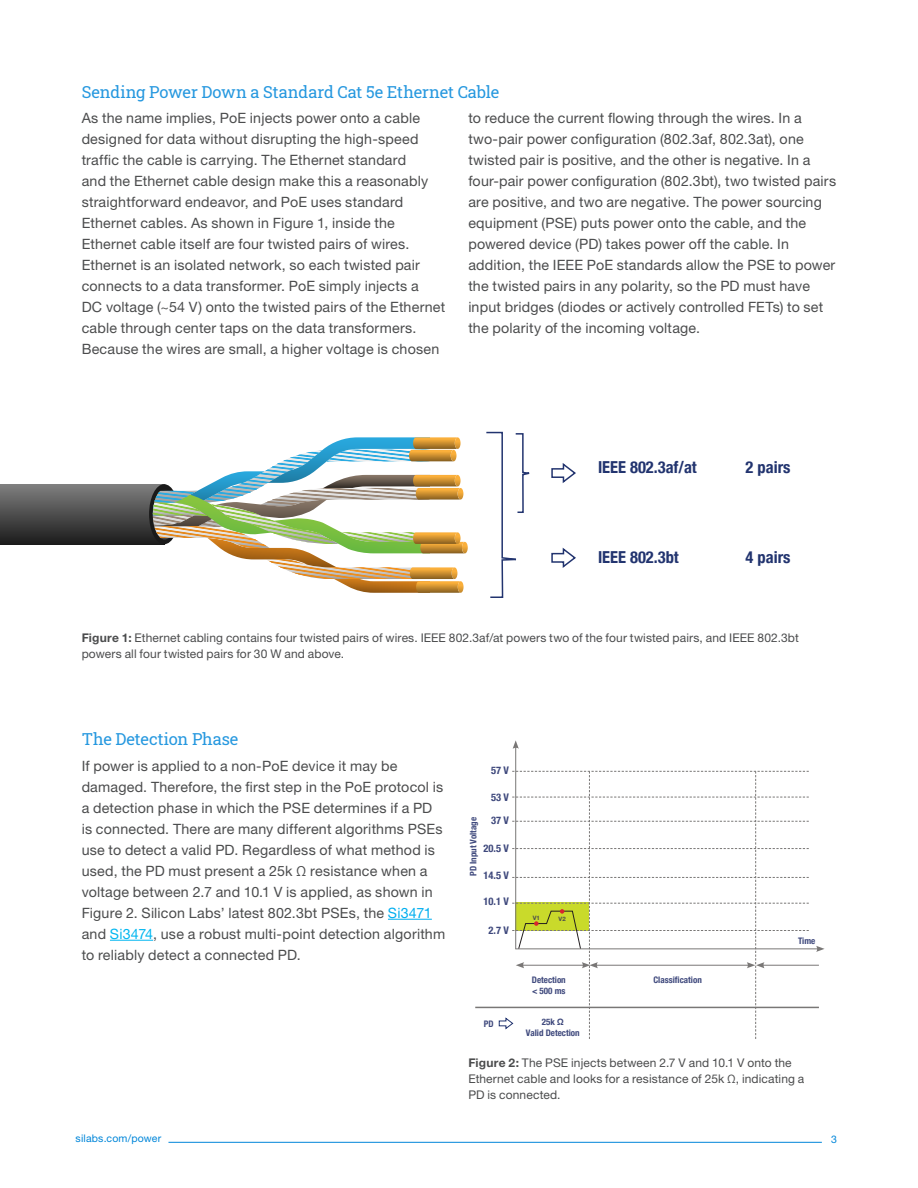
<style>
.page{position:relative;width:918px;height:1188px;background:#fff}
.page>*{position:absolute;margin:0;border:0;box-sizing:border-box;transform-origin:0 0}
.t1{font:16.5px "Roboto Slab";letter-spacing:-.005em;color:#2698df}
.t2{font:700 condensed 16.5px "Helvetica Neue";color:#22346f}
.t3{font:14.25px/21px "Helvetica Neue LT Std";letter-spacing:.015em;color:#4b4c4d}
.t4{font:12px/15.6px "Helvetica Neue LT Std";letter-spacing:.01em;color:#4b4c4d}
.t5{font:700 condensed 10.5px "Helvetica Neue";color:#3e487c}
.t6{font:10.5px "Helvetica Neue LT Std";letter-spacing:.02em;color:#0086d9}
.t7{font:700 condensed 9px "Helvetica Neue";color:#3e487c}
.t8{font:700 6px "Helvetica Neue";color:#4b4c4d}
.s1{font-weight:700}
.s2{color:#00aeef}
.s3{color:#00b6f0}
</style>
<div class="page">
<hr style="left:168px;top:1142px;width:654px;height:1px;background:#0086d9">
<hr style="left:388px;top:919px;width:44px;height:1px;background:#00aeef">
<hr style="left:110px;top:940px;width:43px;height:1px;background:#00b6f0">
<hr style="left:475px;top:1007px;width:344px;height:1px;background:#797776">
<hr style="left:762px;top:965px;width:57px;height:1px;background:#797776">
<svg style="left:499px;top:771px;width:310px;height:268px"></svg>
<hr style="left:515px;top:746px;width:1px;height:203px;background:#797776">
<svg style="left:513px;top:740px;width:6px;height:9px"></svg>
<hr style="left:515px;top:948px;width:304px;height:1px;background:#797776">
<svg style="left:816px;top:946px;width:9px;height:6px"></svg>
<div style="left:0;top:484px;width:164px;height:60px;background:linear-gradient(to bottom,#808080,#1e1e1e)"></div>
<div style="left:149px;top:484px;width:30px;height:60px;background:#1a1a1a;border-radius:50%"></div>
<svg style="left:153px;top:437px;width:315px;height:156px"></svg>
<svg style="left:486px;top:431px;width:44px;height:167px"></svg>
<svg style="left:551px;top:463px;width:25px;height:20px"></svg>
<svg style="left:551px;top:547px;width:25px;height:21px"></svg>
<p class="t1" style="left:82px;top:81px;width:419px">Sending Power Down a Standard Cat 5e Ethernet Cable</p>
<p class="t3" style="left:82px;top:108px;width:365px">As the name implies, PoE injects power onto a cable designed for data without disrupting the high-speed traffic the cable is carrying. The Ethernet standard<br>and the Ethernet cable design make this a reasonably straightforward endeavor, and PoE uses standard Ethernet cables. As shown in Figure 1, inside the Ethernet cable itself are four twisted pairs of wires.<br>Ethernet is an isolated network, so each twisted pair connects to a data transformer. PoE simply injects a<br>DC voltage (~54 V) onto the twisted pairs of the Ethernet cable through center taps on the data transformers.<br>Because the wires are small, a higher voltage is chosen</p>
<p class="t3" style="left:468px;top:108px;width:369px">to reduce the current flowing through the wires. In a two-pair power configuration (802.3af, 802.3at), one twisted pair is positive, and the other is negative. In a four-pair power configuration (802.3bt), two twisted pairs are positive, and two are negative. The power sourcing equipment (PSE) puts power onto the cable, and the powered device (PD) takes power off the cable. In addition, the IEEE PoE standards allow the PSE to power the twisted pairs in any polarity, so the PD must have input bridges (diodes or actively controlled FETs) to set the polarity of the incoming voltage.</p>
<p class="t2" style="left:598px;top:453px;width:100px">IEEE 802.3af/at</p>
<p class="t2" style="left:746px;top:453px;width:46px">2 pairs</p>
<p class="t2" style="left:598px;top:544px;width:82px">IEEE 802.3bt</p>
<p class="t2" style="left:746px;top:544px;width:46px">4 pairs</p>
<p class="t4" style="left:82px;top:630px;width:719px"><span class="s1">Figure 1:</span> Ethernet cabling contains four twisted pairs of wires. IEEE 802.3af/at powers two of the four twisted pairs, and IEEE 802.3bt powers all four twisted pairs for 30 W and above.</p>
<p class="t1" style="left:82px;top:728px;width:158px">The Detection Phase</p>
<p class="t3" style="left:82px;top:755px;width:365px">If power is applied to a non-PoE device it may be damaged. Therefore, the first step in the PoE protocol is a detection phase in which the PSE determines if a PD is connected. There are many different algorithms PSEs use to detect a valid PD. Regardless of what method is used, the PD must present a 25k Ω resistance when a voltage between 2.7 and 10.1 V is applied, as shown in Figure 2. Silicon Labs’ latest 802.3bt PSEs, the <span class="s2">Si3471 </span>and <span class="s3">Si3474</span>, use a robust multi-point detection algorithm to reliably detect a connected PD.</p>
<p class="t5" style="left:491px;top:762px;width:19px">57 V</p>
<p class="t5" style="left:491px;top:789px;width:19px">53 V</p>
<p class="t5" style="left:491px;top:812px;width:19px">37 V</p>
<p class="t5" style="left:484px;top:839px;width:27px">20.5 V</p>
<p class="t5" style="left:484px;top:867px;width:27px">14.5 V</p>
<p class="t5" style="left:484px;top:893px;width:27px">10.1 V</p>
<p class="t5" style="left:489px;top:921px;width:22px">2.7 V</p>
<p class="t7" style="left:466px;top:876px;width:60px;rotate:-90deg">PD Input Voltage</p>
<p class="t7" style="left:484px;top:1016px;width:11px">PD</p>
<p class="t8" style="left:533px;top:913px;width:9px">V1</p>
<p class="t8" style="left:559px;top:914px;width:9px">V2</p>
<p class="t7" style="left:532px;top:972px;width:35px">Detection</p>
<p class="t7" style="left:653px;top:972px;width:50px">Classification</p>
<p class="t7" style="left:532px;top:983px;width:35px">&lt; 500 ms</p>
<p class="t7" style="left:542px;top:1014px;width:24px">25k Ω</p>
<p class="t7" style="left:526px;top:1025px;width:55px">Valid Detection</p>
<p class="t7" style="left:798px;top:934px;width:19px">Time</p>
<p class="t4" style="left:468px;top:1055px;width:338px"><span class="s1">Figure 2:</span> The PSE injects between 2.7 V and 10.1 V onto the<br>Ethernet cable and looks for a resistance of 25k Ω, indicating a<br>PD is connected.</p>
<p class="t6" style="left:76px;top:1132px;width:87px">silabs.com/power</p>
<p class="t6" style="left:831px;top:1133px;width:7px">3</p>
</div>
